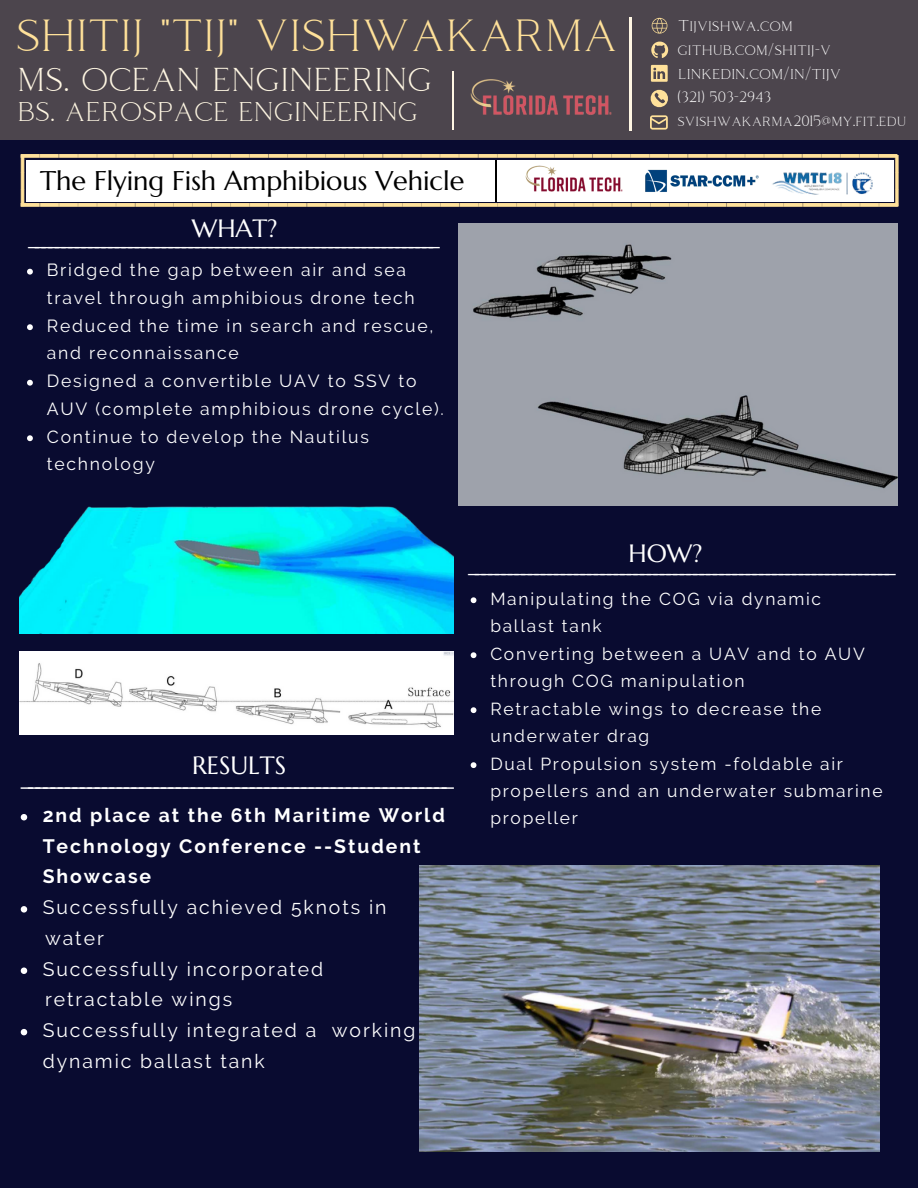
<style>
.page{position:relative;width:918px;height:1188px;background:#090b30}
.page>*{position:absolute;margin:0;border:0;box-sizing:border-box;transform-origin:0 0}
.t1{font:700 48.45px "Lato";color:#ffe19a}
.t2{font:45px "Coldiac";color:#ffe19a}
.t3{font:700 43.65px "Lato";color:#ffe19a}
.t4{font:33px "Coldiac";color:#fff}
.t5{font:27px "Marcellus";color:#000}
.t6{font:27px "Coldiac";color:#fff}
.t7{font:25.05px "Marcellus";color:#fff}
.t8{font:24.6px "Marcellus";color:#fff}
.t9{font:22.2px "Marcellus";color:#fff}
.t10{font:22.05px "Marcellus";color:#fff}
.t11{font:19.35px/30.8px "Raleway";letter-spacing:.1em;color:#fff}
.t12{font:700 19.35px/30.8px "Raleway";letter-spacing:.1em;color:#fff}
.t13{font:17.55px/27.8px "Raleway";letter-spacing:.1em;color:#fff}
.t14{font:17.4px/27.5px "Raleway";letter-spacing:.1em;color:#fff}
.t15{font:16.2px "Coldiac";color:#fff}
.t16{font:15.6px "Coldiac";color:#fff}
.t17{font:15.15px "Coldiac";color:#fff}
.t18{font:15px "Coldiac";color:#fff}
</style>
<div class="page">
<div style="left:26px;top:160px;width:868px;height:42px;background:#fff"></div>
<hr style="left:496px;top:160px;width:1px;height:42px;background:#000">
<img style="left:525px;top:166px;width:98px;height:26px">
<img style="left:772px;top:172px;width:101px;height:23px">
<img style="left:419px;top:866px;width:461px;height:285px">
<img style="left:19px;top:652px;width:434px;height:82px">
<img style="left:19px;top:506px;width:434px;height:127px">
<img style="left:458px;top:223px;width:440px;height:283px">
<img style="left:646px;top:169px;width:112px;height:23px">
<svg style="left:27px;top:269px;width:6px;height:6px"></svg>
<svg style="left:27px;top:324px;width:6px;height:6px"></svg>
<svg style="left:27px;top:380px;width:6px;height:6px"></svg>
<svg style="left:27px;top:435px;width:6px;height:6px"></svg>
<svg style="left:471px;top:597px;width:5px;height:6px"></svg>
<svg style="left:471px;top:652px;width:5px;height:6px"></svg>
<svg style="left:471px;top:707px;width:5px;height:6px"></svg>
<svg style="left:471px;top:762px;width:5px;height:6px"></svg>
<svg style="left:21px;top:814px;width:6px;height:6px"></svg>
<svg style="left:21px;top:906px;width:6px;height:7px"></svg>
<svg style="left:21px;top:968px;width:6px;height:6px"></svg>
<svg style="left:21px;top:1029px;width:6px;height:6px"></svg>
<div style="left:0;top:0;width:918px;height:139px;background:#4c454d"></div>
<svg style="left:651px;top:65px;width:17px;height:17px"></svg>
<svg style="left:650px;top:89px;width:18px;height:19px"></svg>
<svg style="left:650px;top:115px;width:18px;height:15px"></svg>
<svg style="left:651px;top:42px;width:17px;height:16px"></svg>
<svg style="left:652px;top:18px;width:15px;height:16px"></svg>
<h2 class="t2" style="left:16px;top:11px;width:604px">SHITIJ "TIJ" VISHWAKARMA</h2>
<h3 class="t4" style="left:18px;top:61px;width:416px">MS. OCEAN ENGINEERING</h3>
<h3 class="t6" style="left:18px;top:97px;width:402px">BS. AEROSPACE ENGINEERING</h3>
<p class="t16" style="left:678px;top:17px;width:116px">Tijvishwa.com</p>
<p class="t16" style="left:677px;top:41px;width:155px">github.com/shitij-v</p>
<p class="t15" style="left:678px;top:64px;width:164px">linkedin.com/in/tijv</p>
<p class="t17" style="left:677px;top:88px;width:95px">(321) 503-2943</p>
<p class="t18" style="left:677px;top:112px;width:230px">svishwakarma2015@my.fit.edu</p>
<h1 class="t1" style="left:21px;top:103px;width:878px">______________________________________________</h1>
<h3 class="t3" style="left:70px;top:155px;width:53px;rotate:90deg">___</h3>
<h1 class="t1" style="left:21px;top:152px;width:879px">______________________________________________</h1>
<h3 class="t3" style="left:945px;top:155px;width:53px;rotate:90deg">___</h3>
<h3 class="t5" style="left:40px;top:164px;width:426px">The Flying Fish Amphibious Vehicle</h3>
<h3 class="t7" style="left:192px;top:213px;width:87px">WHAT?</h3>
<p class="t9" style="left:28px;top:221px;width:413px">_____________________________________________________________</p>
<p class="t13" style="left:47px;top:256px;width:399px">Bridged the gap between air and sea travel through amphibious drone tech<br>Reduced the time in search and rescue, and reconnaissance<br>Designed a convertible UAV to SSV to<br>AUV (complete amphibious drone cycle).<br>Continue to develop the Nautilus technology</p>
<h3 class="t7" style="left:192px;top:750px;width:96px">RESULTS</h3>
<h3 class="t8" style="left:21px;top:759px;width:435px">__________________________________________________________</h3>
<h3 class="t7" style="left:629px;top:538px;width:75px">HOW?</h3>
<p class="t10" style="left:468px;top:548px;width:429px">________________________________________________________________</p>
<p class="t14" style="left:490px;top:585px;width:394px">Manipulating the COG via dynamic ballast tank<br>Converting between a UAV and to AUV through COG manipulation<br>Retractable wings to decrease the underwater drag<br>Dual Propulsion system -foldable air propellers and an underwater submarine</p>
<p class="t12" style="left:43px;top:800px;width:404px">2nd place at the 6th Maritime World</p>
<p class="t14" style="left:490px;top:805px;width:89px">propeller</p>
<p class="t12" style="left:43px;top:831px;width:379px">Technology Conference --Student<br>Showcase</p>
<p class="t11" style="left:43px;top:892px;width:345px">Successfully achieved 5knots in</p>
<p class="t11" style="left:45px;top:923px;width:60px">water</p>
<p class="t11" style="left:43px;top:953px;width:282px">Successfully incorporated</p>
<p class="t11" style="left:45px;top:984px;width:189px">retractable wings</p>
<p class="t11" style="left:43px;top:1015px;width:374px">Successfully integrated a working dynamic ballast tank</p>
</div>
